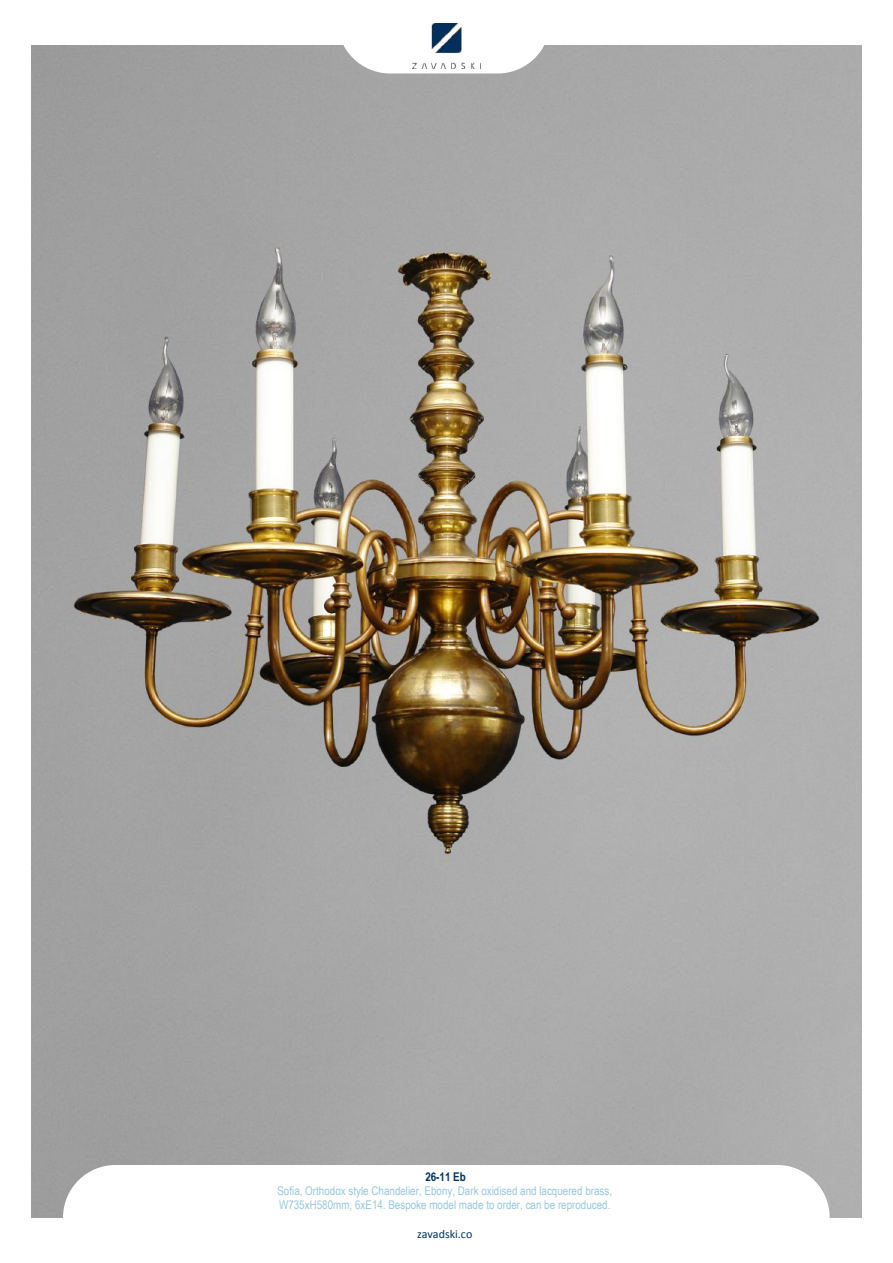
<style>
.page{position:relative;width:893px;height:1263px;background:#fff}
.page>*{position:absolute;margin:0;border:0;box-sizing:border-box;transform-origin:0 0}
.t1{font:12px/13.5px "Arial Narrow";color:#99c7db}
.t2{font:12px "Calibri";color:#00315b}
.t3{font:700 12px "Arial Narrow";color:#00315b}
</style>
<div class="page">
<img style="left:32px;top:45px;width:829px;height:1173px">
<svg style="left:63px;top:1165px;width:767px;height:53px"></svg>
<svg style="left:338px;top:23px;width:212px;height:50px"></svg>
<img style="left:412px;top:24px;width:68px;height:45px">
<p class="t3" style="left:425px;top:1170px;width:42px">26-11 Eb</p>
<p class="t1" style="left:277px;top:1184px;width:336px">Sofia, Orthodox style Chandelier, Ebony, Dark oxidised and lacquered brass,<br>W735xH580mm, 6xE14. Bespoke model made to order, can be reproduced.</p>
<p class="t2" style="left:417px;top:1226px;width:57px">zavadski.co</p>
</div>
